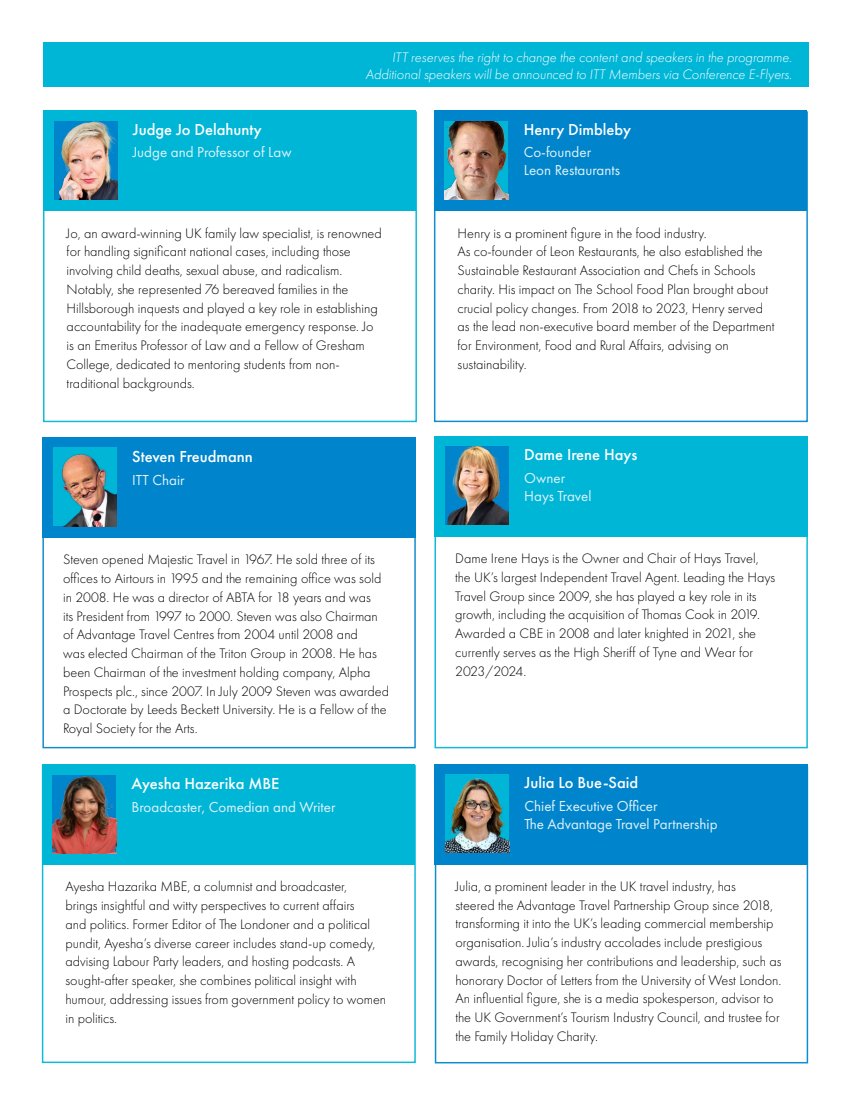
<style>
.page{position:relative;width:851px;height:1106px;background:#fff}
.page>*{position:absolute;margin:0;border:0;box-sizing:border-box;transform-origin:0 0}
.t1{font:500 16.5px "Futura PT";color:#fff}
.t2{font:15px/18px "Futura PT";color:#e1f2f9}
.t3{font:300 14.25px/18.8px "Futura PT";color:#000}
.t4{font:italic 300 14.25px/16.8px "Futura PT";color:#fff;text-align:right}
</style>
<div class="page">
<div style="left:43px;top:43px;width:765px;height:44px;background:#00b6d7"></div>
<div style="left:434px;top:437px;width:373px;height:100px;background:#00b6d7"></div>
<div style="left:434px;top:438px;width:373px;height:310px;border:2px solid #00b6d7"></div>
<img style="left:445px;top:446px;width:64px;height:79px">
<div style="left:44px;top:111px;width:371px;height:100px;background:#00b6d7"></div>
<div style="left:43px;top:111px;width:374px;height:311px;border:2px solid #00b6d7"></div>
<img style="left:54px;top:121px;width:63px;height:79px">
<div style="left:434px;top:111px;width:372px;height:100px;background:#0085cd"></div>
<div style="left:434px;top:111px;width:373px;height:311px;border:2px solid #0085cd"></div>
<img style="left:444px;top:121px;width:64px;height:79px">
<div style="left:42px;top:438px;width:374px;height:100px;background:#0085cd"></div>
<div style="left:42px;top:440px;width:374px;height:308px;border:2px solid #0085cd"></div>
<img style="left:53px;top:447px;width:64px;height:79px">
<div style="left:42px;top:764px;width:372px;height:100px;background:#00b6d7"></div>
<div style="left:42px;top:765px;width:374px;height:298px;border:2px solid #00b6d7"></div>
<img style="left:52px;top:775px;width:64px;height:78px">
<div style="left:434px;top:764px;width:374px;height:100px;background:#0085cd"></div>
<div style="left:434px;top:766px;width:374px;height:297px;border:2px solid #0085cd"></div>
<img style="left:445px;top:774px;width:64px;height:78px">
<p class="t1" style="left:133px;top:119px;width:130px">Judge Jo Delahunty</p>
<p class="t2" style="left:133px;top:143px;width:160px">Judge and Professor of Law</p>
<p class="t4" style="left:365px;top:49px;width:428px">ITT reserves the right to change the content and speakers in the programme.<br>Additional speakers will be announced to ITT Members via Conference E-Flyers.</p>
<p class="t1" style="left:523px;top:119px;width:109px">Henry Dimbleby</p>
<p class="t2" style="left:523px;top:143px;width:98px">Co-founder<br>Leon Restaurants</p>
<p class="t3" style="left:67px;top:224px;width:317px">Jo, an award-winning UK family law specialist, is renowned for handling significant national cases, including those involving child deaths, sexual abuse, and radicalism.<br>Notably, she represented 76 bereaved families in the Hillsborough inquests and played a key role in establishing accountability for the inadequate emergency response. Jo is an Emeritus Professor of Law and a Fellow of Gresham College, dedicated to mentoring students from non&shy;traditional backgrounds.</p>
<p class="t1" style="left:132px;top:446px;width:122px">Steven Freudmann</p>
<p class="t2" style="left:132px;top:471px;width:54px">ITT Chair</p>
<p class="t3" style="left:63px;top:550px;width:327px">Steven opened Majestic Travel in 1967. He sold three of its offices to Airtours in 1995 and the remaining office was sold in 2008. He was a director of ABTA for 18 years and was<br>its President from 1997 to 2000. Steven was also Chairman of Advantage Travel Centres from 2004 until 2008 and<br>was elected Chairman of the Triton Group in 2008. He has been Chairman of the investment holding company, Alpha Prospects plc., since 2007. In July 2009 Steven was awarded a Doctorate by Leeds Beckett University. He is a Fellow of the Royal Society for the Arts.</p>
<p class="t1" style="left:132px;top:773px;width:149px">Ayesha Hazerika MBE</p>
<p class="t2" style="left:132px;top:797px;width:205px">Broadcaster, Comedian and Writer</p>
<p class="t3" style="left:65px;top:877px;width:322px">Ayesha Hazarika MBE, a columnist and broadcaster,<br>brings insightful and witty perspectives to current affairs<br>and politics. Former Editor of The Londoner and a political pundit, Ayesha’s diverse career includes stand-up comedy, advising Labour Party leaders, and hosting podcasts. A sought-after speaker, she combines political insight with humour, addressing issues from government policy to women in politics.</p>
<p class="t3" style="left:457px;top:224px;width:318px">Henry is a prominent figure in the food industry.<br>As co-founder of Leon Restaurants, he also established the Sustainable Restaurant Association and Chefs in Schools charity. His impact on The School Food Plan brought about crucial policy changes. From 2018 to 2023, Henry served as the lead non-executive board member of the Department for Environment, Food and Rural Affairs, advising on sustainability.</p>
<p class="t1" style="left:524px;top:444px;width:114px">Dame Irene Hays</p>
<p class="t2" style="left:524px;top:469px;width:69px">Owner<br>Hays Travel</p>
<p class="t3" style="left:455px;top:549px;width:321px">Dame Irene Hays is the Owner and Chair of Hays Travel, the UK’s largest Independent Travel Agent. Leading the Hays Travel Group since 2009, she has played a key role in its growth, including the acquisition of Thomas Cook in 2019.<br>Awarded a CBE in 2008 and later knighted in 2021, she currently serves as the High Sheriff of Tyne and Wear for 2023/2024.</p>
<p class="t1" style="left:524px;top:772px;width:115px">Julia Lo Bue-Said</p>
<p class="t2" style="left:524px;top:797px;width:194px">Chief Executive Officer<br>The Advantage Travel Partnership</p>
<p class="t3" style="left:455px;top:876px;width:327px">Julia, a prominent leader in the UK travel industry, has<br>steered the Advantage Travel Partnership Group since 2018, transforming it into the UK’s leading commercial membership organisation. Julia’s industry accolades include prestigious awards, recognising her contributions and leadership, such as honorary Doctor of Letters from the University of West London.<br>An influential figure, she is a media spokesperson, advisor to the UK Government’s Tourism Industry Council, and trustee for the Family Holiday Charity.</p>
</div>
